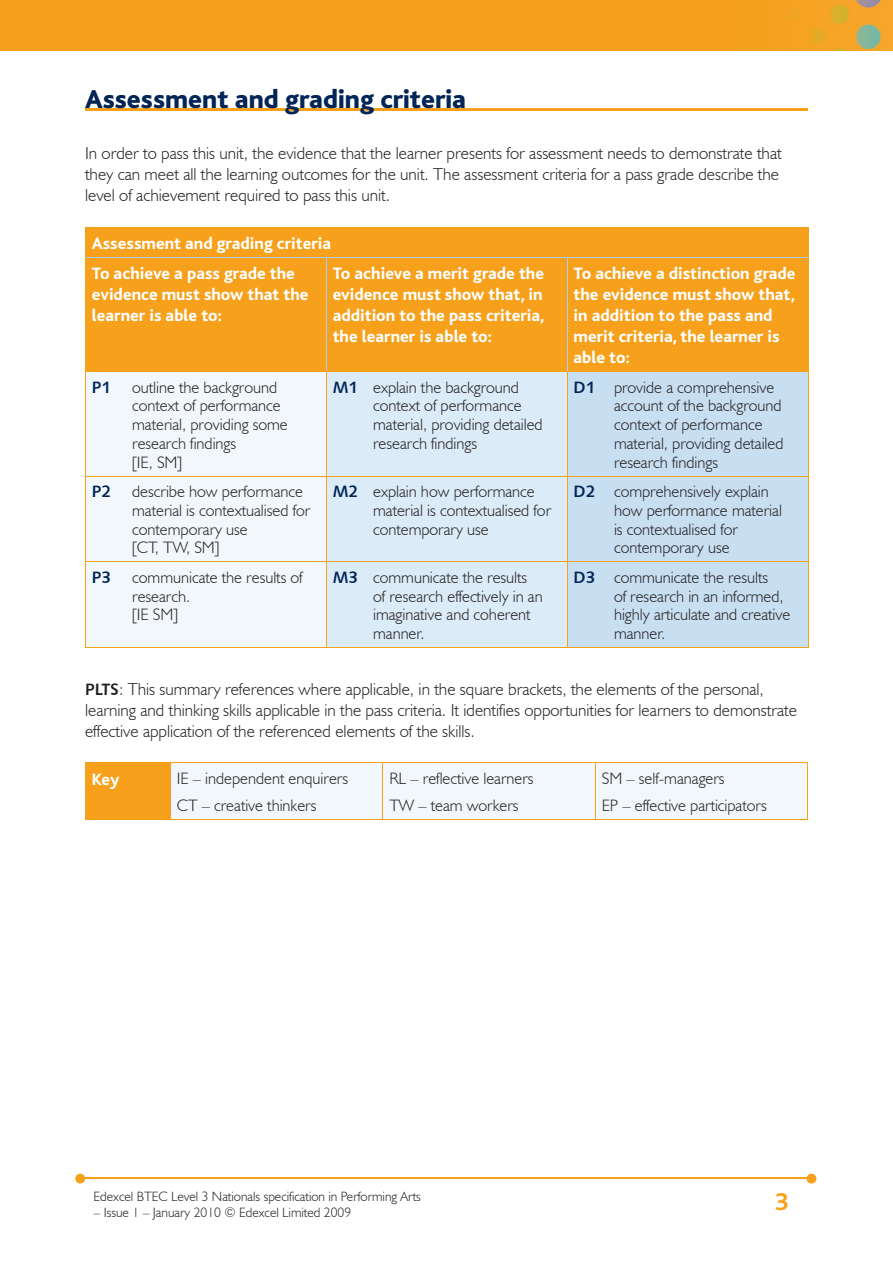
<style>
.page{position:relative;width:893px;height:1263px;background:#fff}
.page>*{position:absolute;margin:0;border:0;box-sizing:border-box;transform-origin:0 0}
.t1{font:800 27px "Bliss";color:#002556}
.t2{font:700 25.5px "Bliss";color:#f6a01b}
.t3{font:300 17.25px/21px "Humanist 521 BT";color:#231f20}
.t4{font:800 17.25px/21px "Bliss";color:#fff}
.t5{font:300 16.5px/18.8px "Humanist 521 BT";color:#231f20}
.t6{font:16.5px "Humanist 531 BT Bold A";color:#002556}
.t7{font:300 13.5px "Humanist 521 BT";color:#231f20}
.s1{font-family:"Humanist 531 BT Bold A";font-weight:400;color:#002556}
.s2{font-family:"Humanist 531 BT Bold A";font-weight:400;font-size:16.5px}
</style>
<div class="page">
<img style="left:0;top:0;width:893px;height:51px">
<hr style="left:82px;top:1178px;width:728px;height:1px;background:#f6a01b">
<svg style="left:807px;top:1174px;width:9px;height:9px"></svg>
<svg style="left:75px;top:1174px;width:10px;height:9px"></svg>
<hr style="left:85px;top:108px;width:723px;height:2px;background:#f6a01b">
<div style="left:86px;top:228px;width:722px;height:143px;background:#f6a01b"></div>
<div style="left:86px;top:372px;width:240px;height:275px;background:#f2f7fb"></div>
<div style="left:327px;top:372px;width:240px;height:275px;background:#dbebf7"></div>
<div style="left:568px;top:372px;width:240px;height:275px;background:#c8dff2"></div>
<svg style="left:85px;top:228px;width:1px;height:29px"></svg>
<svg style="left:808px;top:228px;width:1px;height:29px"></svg>
<hr style="left:85px;top:227px;width:241px;height:1px;background:#f6a01b">
<hr style="left:326px;top:227px;width:241px;height:1px;background:#f6a01b">
<hr style="left:567px;top:227px;width:241px;height:1px;background:#f6a01b">
<hr style="left:85px;top:257px;width:1px;height:114px;background:#f6a01b">
<hr style="left:86px;top:257px;width:240px;height:1px;background:#accfed">
<hr style="left:326px;top:258px;width:1px;height:113px;background:#accfed">
<hr style="left:326px;top:257px;width:241px;height:1px;background:#accfed">
<hr style="left:567px;top:258px;width:1px;height:113px;background:#accfed">
<hr style="left:808px;top:257px;width:1px;height:114px;background:#f6a01b">
<hr style="left:567px;top:257px;width:241px;height:1px;background:#accfed">
<hr style="left:85px;top:372px;width:1px;height:104px;background:#f6a01b">
<hr style="left:85px;top:371px;width:241px;height:1px;background:#f6a01b">
<hr style="left:326px;top:372px;width:1px;height:104px;background:#f6a01b">
<hr style="left:326px;top:371px;width:241px;height:1px;background:#f6a01b">
<hr style="left:567px;top:372px;width:1px;height:104px;background:#f6a01b">
<hr style="left:808px;top:372px;width:1px;height:104px;background:#f6a01b">
<hr style="left:567px;top:371px;width:241px;height:1px;background:#f6a01b">
<hr style="left:326px;top:476px;width:1px;height:85px;background:#f6a01b">
<hr style="left:567px;top:476px;width:1px;height:85px;background:#f6a01b">
<hr style="left:85px;top:476px;width:1px;height:85px;background:#f6a01b">
<hr style="left:808px;top:476px;width:1px;height:85px;background:#f6a01b">
<hr style="left:85px;top:476px;width:241px;height:1px;background:#f6a01b">
<hr style="left:326px;top:476px;width:241px;height:1px;background:#f6a01b">
<hr style="left:567px;top:476px;width:241px;height:1px;background:#f6a01b">
<hr style="left:326px;top:562px;width:1px;height:85px;background:#f6a01b">
<hr style="left:567px;top:562px;width:1px;height:85px;background:#f6a01b">
<hr style="left:85px;top:647px;width:241px;height:1px;background:#f6a01b">
<hr style="left:326px;top:647px;width:241px;height:1px;background:#f6a01b">
<hr style="left:567px;top:647px;width:241px;height:1px;background:#f6a01b">
<hr style="left:85px;top:562px;width:1px;height:85px;background:#f6a01b">
<hr style="left:808px;top:562px;width:1px;height:85px;background:#f6a01b">
<hr style="left:85px;top:561px;width:241px;height:1px;background:#f6a01b">
<hr style="left:326px;top:561px;width:241px;height:1px;background:#f6a01b">
<hr style="left:567px;top:561px;width:241px;height:1px;background:#f6a01b">
<div style="left:85px;top:763px;width:85px;height:57px;background:#f6a01b"></div>
<div style="left:171px;top:764px;width:636px;height:55px;background:#f2f7fb"></div>
<hr style="left:170px;top:819px;width:213px;height:1px;background:#f6a01b">
<hr style="left:383px;top:819px;width:212px;height:1px;background:#f6a01b">
<hr style="left:595px;top:819px;width:213px;height:1px;background:#f6a01b">
<hr style="left:170px;top:763px;width:1px;height:56px;background:#f6a01b">
<hr style="left:383px;top:763px;width:1px;height:56px;background:#f6a01b">
<hr style="left:595px;top:763px;width:1px;height:56px;background:#f6a01b">
<hr style="left:807px;top:763px;width:1px;height:56px;background:#f6a01b">
<hr style="left:170px;top:763px;width:213px;height:1px;background:#f6a01b">
<hr style="left:383px;top:763px;width:212px;height:1px;background:#f6a01b">
<hr style="left:595px;top:763px;width:213px;height:1px;background:#f6a01b">
<h1 class="t1" style="left:85px;top:85px;width:383px">Assessment and grading criteria</h1>
<p class="t3" style="left:85px;top:142px;width:698px">In order to pass this unit, the evidence that the learner presents for assessment needs to demonstrate that they can meet all the learning outcomes for the unit. The assessment criteria for a pass grade describe the level of achievement required to pass this unit.</p>
<p class="t4" style="left:92px;top:229px;width:241px;line-height:30.2px">Assessment and grading criteria<br>To achieve a pass grade the</p>
<p class="t4" style="left:92px;top:284px;width:218px">evidence must show that the learner is able to:</p>
<p class="t4" style="left:333px;top:263px;width:213px;text-align:justify">To achieve a merit grade the evidence must show that, in addition to the pass criteria, the learner is able to:</p>
<p class="t4" style="left:574px;top:263px;width:224px">To achieve a distinction grade the evidence must show that, in addition to the pass and merit criteria, the learner is able to:</p>
<p class="t6" style="left:92px;top:377px;width:21px">P1</p>
<p class="t5" style="left:132px;top:377px;width:157px">outline the background context of performance material, providing some research findings<br>[IE, SM]</p>
<p class="t5" style="left:373px;top:377px;width:171px;text-indent:-40px"><span class="s1">M1</span> explain the background context of performance material, providing detailed research findings</p>
<p class="t5" style="left:614px;top:377px;width:171px;text-indent:-40px"><span class="s1">D1</span> provide a comprehensive account of the background context of performance material, providing detailed research findings</p>
<p class="t6" style="left:92px;top:481px;width:21px">P2</p>
<p class="t5" style="left:132px;top:482px;width:180px">describe how performance material is contextualised for contemporary use<br>[CT, TW, SM]</p>
<p class="t5" style="left:373px;top:482px;width:180px;text-indent:-40px"><span class="s1">M2</span> explain how performance material is contextualised for contemporary use</p>
<p class="t5" style="left:614px;top:482px;width:169px;text-indent:-40px"><span class="s1">D2</span> comprehensively explain how performance material is contextualised for contemporary use</p>
<p class="t6" style="left:92px;top:567px;width:21px">P3</p>
<p class="t5" style="left:132px;top:568px;width:172px">communicate the results of research.<br>[IE SM]</p>
<p class="t5" style="left:373px;top:568px;width:171px;text-indent:-40px"><span class="s1">M3</span> communicate the results of research effectively in an imaginative and coherent manner.</p>
<p class="t5" style="left:614px;top:568px;width:178px;text-indent:-40px"><span class="s1">D3</span> communicate the results<br>of research in an informed, highly articulate and creative manner.</p>
<p class="t3" style="left:85px;top:678px;width:713px"><span class="s2">PLTS</span>: This summary references where applicable, in the square brackets, the elements of the personal, learning and thinking skills applicable in the pass criteria. It identifies opportunities for learners to demonstrate effective application of the referenced elements of the skills.</p>
<p class="t4" style="left:92px;top:769px;width:29px">Key</p>
<p class="t5" style="left:177px;top:764px;width:173px;line-height:27.3px">IE – independent enquirers<br>CT – creative thinkers</p>
<p class="t5" style="left:389px;top:764px;width:146px;line-height:27.3px">RL – reflective learners<br>TW – team workers</p>
<p class="t5" style="left:602px;top:764px;width:166px;line-height:27.3px">SM – self-managers<br>EP – effective participators</p>
<p class="t7" style="left:94px;top:1188px;width:329px">Edexcel BTEC Level 3 Nationals specification in Performing Arts</p>
<p class="t7" style="left:94px;top:1204px;width:259px">– Issue 1 – January 2010 © Edexcel Limited 2009</p>
<h2 class="t2" style="left:775px;top:1189px;width:15px">3</h2>
</div>
